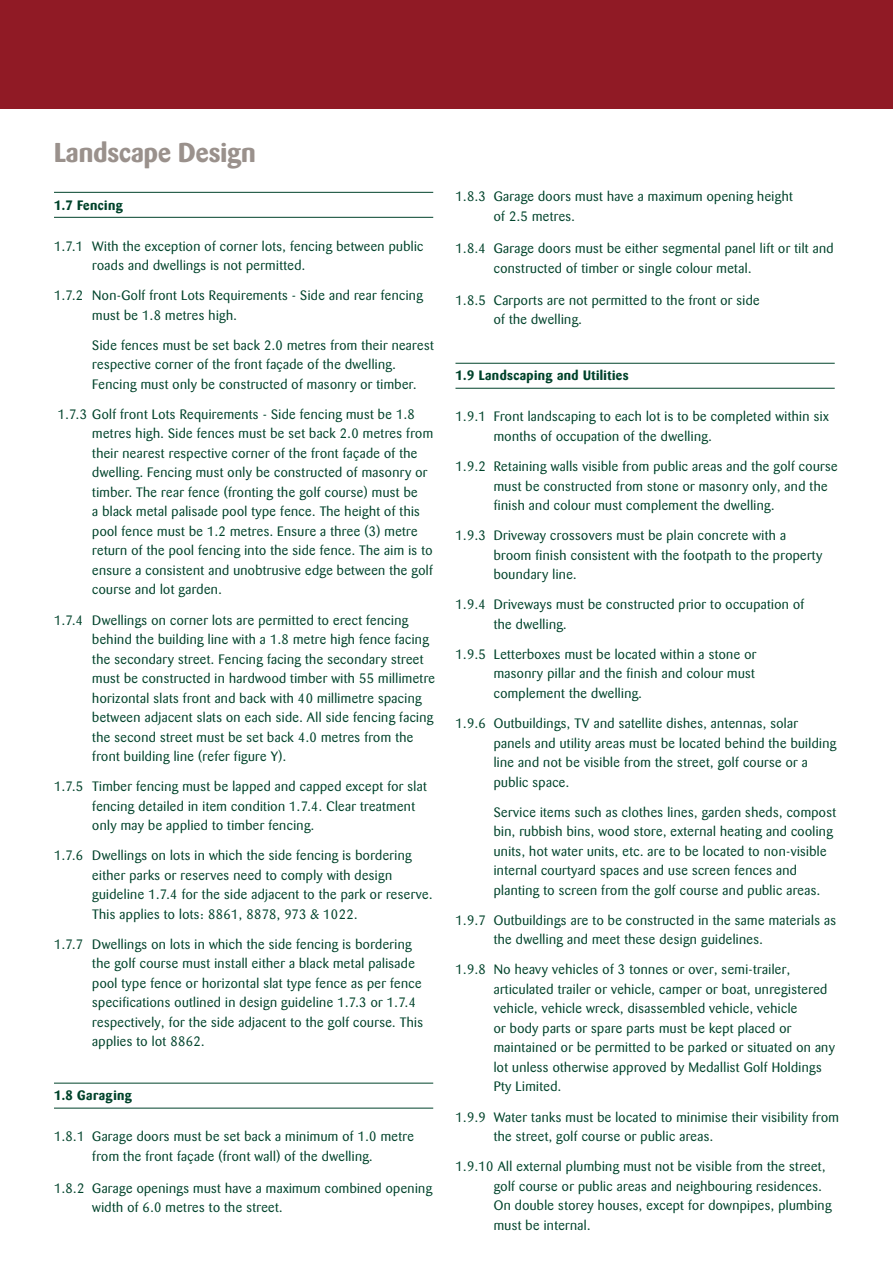
<style>
.page{position:relative;width:893px;height:1263px;background:#fff}
.page>*{position:absolute;margin:0;border:0;box-sizing:border-box;transform-origin:0 0}
.t1{font:700 27px "Barmeno";color:#9a918c}
.t2{font:13.5px/19.5px "Barmeno";letter-spacing:.03em;color:#00432b}
.t3{font:700 13.5px "Barmeno";letter-spacing:.03em;color:#00432b}
</style>
<div class="page">
<hr style="left:54px;top:192px;width:379px;height:1px;background:#00432b">
<hr style="left:54px;top:217px;width:379px;height:1px;background:#00432b">
<hr style="left:54px;top:1083px;width:379px;height:1px;background:#00432b">
<hr style="left:54px;top:1108px;width:379px;height:1px;background:#00432b">
<hr style="left:455px;top:363px;width:380px;height:1px;background:#00432b">
<hr style="left:455px;top:388px;width:380px;height:1px;background:#00432b">
<div style="left:0;top:0;width:893px;height:108px;background:#901a25"></div>
<h1 class="t1" style="left:54px;top:136px;width:203px">Landscape Design</h1>
<p class="t3" style="left:54px;top:197px;width:70px">1.7 Fencing</p>
<p class="t2" style="left:92px;top:236px;width:333px;text-indent:-38px">1.7.1 With the exception of corner lots, fencing between public roads and dwellings is not permitted.</p>
<p class="t2" style="left:92px;top:286px;width:332px;text-indent:-38px">1.7.2 Non-Golf front Lots Requirements - Side and rear fencing must be 1.8 metres high.</p>
<p class="t2" style="left:92px;top:335px;width:343px">Side fences must be set back 2.0 metres from their nearest respective corner of the front façade of the dwelling.<br>Fencing must only be constructed of masonry or timber.</p>
<p class="t2" style="left:92px;top:405px;width:342px;text-indent:-34px">1.7.3 Golf front Lots Requirements - Side fencing must be 1.8 metres high. Side fences must be set back 2.0 metres from their nearest respective corner of the front façade of the dwelling. Fencing must only be constructed of masonry or timber. The rear fence (fronting the golf course) must be<br>a black metal palisade pool type fence. The height of this pool fence must be 1.2 metres. Ensure a three (3) metre return of the pool fencing into the side fence. The aim is to ensure a consistent and unobtrusive edge between the golf course and lot garden.</p>
<p class="t2" style="left:92px;top:610px;width:344px;text-indent:-38px">1.7.4 Dwellings on corner lots are permitted to erect fencing behind the building line with a 1.8 metre high fence facing the secondary street. Fencing facing the secondary street must be constructed in hardwood timber with 55 millimetre horizontal slats front and back with 40 millimetre spacing between adjacent slats on each side. All side fencing facing the second street must be set back 4.0 metres from the front building line (refer figure Y).</p>
<p class="t2" style="left:92px;top:777px;width:336px;text-indent:-38px">1.7.5 Timber fencing must be lapped and capped except for slat fencing detailed in item condition 1.7.4. Clear treatment only may be applied to timber fencing.</p>
<p class="t2" style="left:92px;top:846px;width:342px;text-indent:-38px">1.7.6 Dwellings on lots in which the side fencing is bordering either parks or reserves need to comply with design guideline 1.7.4 for the side adjacent to the park or reserve.<br>This applies to lots: 8861, 8878, 973 &amp; 1022.</p>
<p class="t2" style="left:92px;top:934px;width:332px;text-indent:-38px">1.7.7 Dwellings on lots in which the side fencing is bordering the golf course must install either a black metal palisade pool type fence or horizontal slat type fence as per fence specifications outlined in design guideline 1.7.3 or 1.7.4 respectively, for the side adjacent to the golf course. This applies to lot 8862.</p>
<p class="t3" style="left:54px;top:1087px;width:79px">1.8 Garaging</p>
<p class="t2" style="left:54px;top:1127px;width:361px;text-align:center">1.8.1 Garage doors must be set back a minimum of 1.0 metre from the front façade (front wall) of the dwelling.</p>
<p class="t2" style="left:92px;top:1178px;width:341px;text-indent:-38px">1.8.2 Garage openings must have a maximum combined opening width of 6.0 metres to the street.</p>
<p class="t2" style="left:494px;top:187px;width:301px;text-indent:-38px">1.8.3 Garage doors must have a maximum opening height of 2.5 metres.</p>
<p class="t2" style="left:494px;top:239px;width:341px;text-indent:-38px">1.8.4 Garage doors must be either segmental panel lift or tilt and constructed of timber or single colour metal.</p>
<p class="t2" style="left:494px;top:291px;width:267px;text-indent:-38px">1.8.5 Carports are not permitted to the front or side of the dwelling.</p>
<p class="t3" style="left:455px;top:368px;width:175px">1.9 Landscaping and Utilities</p>
<p class="t2" style="left:494px;top:407px;width:336px;text-indent:-38px">1.9.1 Front landscaping to each lot is to be completed within six months of occupation of the dwelling.</p>
<p class="t2" style="left:494px;top:457px;width:345px;text-indent:-38px">1.9.2 Retaining walls visible from public areas and the golf course must be constructed from stone or masonry only, and the finish and colour must complement the dwelling.</p>
<p class="t2" style="left:494px;top:526px;width:330px;text-indent:-38px">1.9.3 Driveway crossovers must be plain concrete with a broom finish consistent with the footpath to the property boundary line.</p>
<p class="t2" style="left:494px;top:595px;width:312px;text-indent:-38px">1.9.4 Driveways must be constructed prior to occupation of the dwelling.</p>
<p class="t2" style="left:494px;top:645px;width:264px;text-align:justify;text-indent:-38px">1.9.5 Letterboxes must be located within a stone or masonry pillar and the finish and colour must complement the dwelling.</p>
<p class="t2" style="left:494px;top:714px;width:344px;text-indent:-38px">1.9.6 Outbuildings, TV and satellite dishes, antennas, solar panels and utility areas must be located behind the building line and not be visible from the street, golf course or a public space.</p>
<p class="t2" style="left:494px;top:802px;width:344px">Service items such as clothes lines, garden sheds, compost bin, rubbish bins, wood store, external heating and cooling units, hot water units, etc. are to be located to non-visible internal courtyard spaces and use screen fences and planting to screen from the golf course and public areas.</p>
<p class="t2" style="left:494px;top:910px;width:344px;text-indent:-38px">1.9.7 Outbuildings are to be constructed in the same materials as the dwelling and meet these design guidelines.</p>
<p class="t2" style="left:494px;top:960px;width:343px;text-indent:-38px">1.9.8 No heavy vehicles of 3 tonnes or over, semi-trailer, articulated trailer or vehicle, camper or boat, unregistered vehicle, vehicle wreck, disassembled vehicle, vehicle<br>or body parts or spare parts must be kept placed or maintained or be permitted to be parked or situated on any lot unless otherwise approved by Medallist Golf Holdings Pty Limited.</p>
<p class="t2" style="left:494px;top:1107px;width:347px;text-indent:-38px">1.9.9 Water tanks must be located to minimise their visibility from the street, golf course or public areas.</p>
<p class="t2" style="left:494px;top:1157px;width:339px;text-indent:-38px">1.9.10 All external plumbing must not be visible from the street, golf course or public areas and neighbouring residences.<br>On double storey houses, except for downpipes, plumbing must be internal.</p>
</div>
